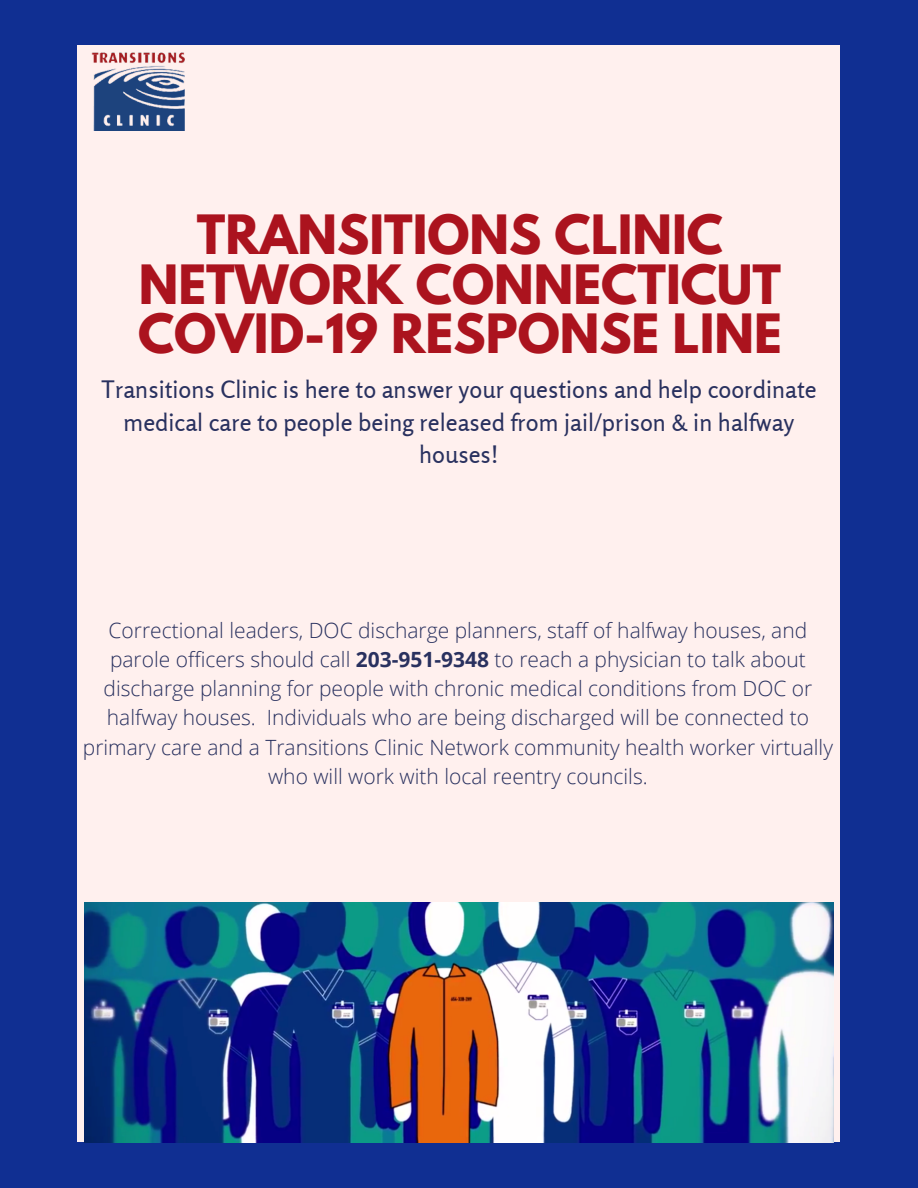
<style>
.page{position:relative;width:918px;height:1188px;background:#102f92}
.page>*{position:absolute;margin:0;border:0;box-sizing:border-box;transform-origin:0 0}
.t1{font:700 48px/49.5px "League Spartan";color:#ab131e;text-align:center}
.t2{font:24px/32.7px "Rosario";color:#29315f;text-align:center}
.t3{font:300 21px/29.2px "Open Sans";color:#29315f;text-align:center}
.s1{font-weight:700}
</style>
<div class="page">
<div style="left:77px;top:46px;width:763px;height:1096px;background:#fff0ee"></div>
<img style="left:92px;top:52px;width:93px;height:79px">
<img style="left:85px;top:902px;width:749px;height:241px">
<h1 class="t1" style="left:138px;top:216px;width:645px">TRANSITIONS CLINIC<br>NETWORK CONNECTICUT<br>COVID-19 RESPONSE LINE</h1>
<p class="t2" style="left:101px;top:373px;width:717px">Transitions Clinic is here to answer your questions and help coordinate medical care to people being released from jail/prison &amp; in halfway houses!</p>
<p class="t3" style="left:83px;top:615px;width:752px">Correctional leaders, DOC discharge planners, staff of halfway houses, and parole officers should call <span class="s1">203-951-9348</span> to reach a physician to talk about discharge planning for people with chronic medical conditions from DOC or halfway houses. Individuals who are being discharged will be connected to primary care and a Transitions Clinic Network community health worker virtually who will work with local reentry councils.</p>
</div>
